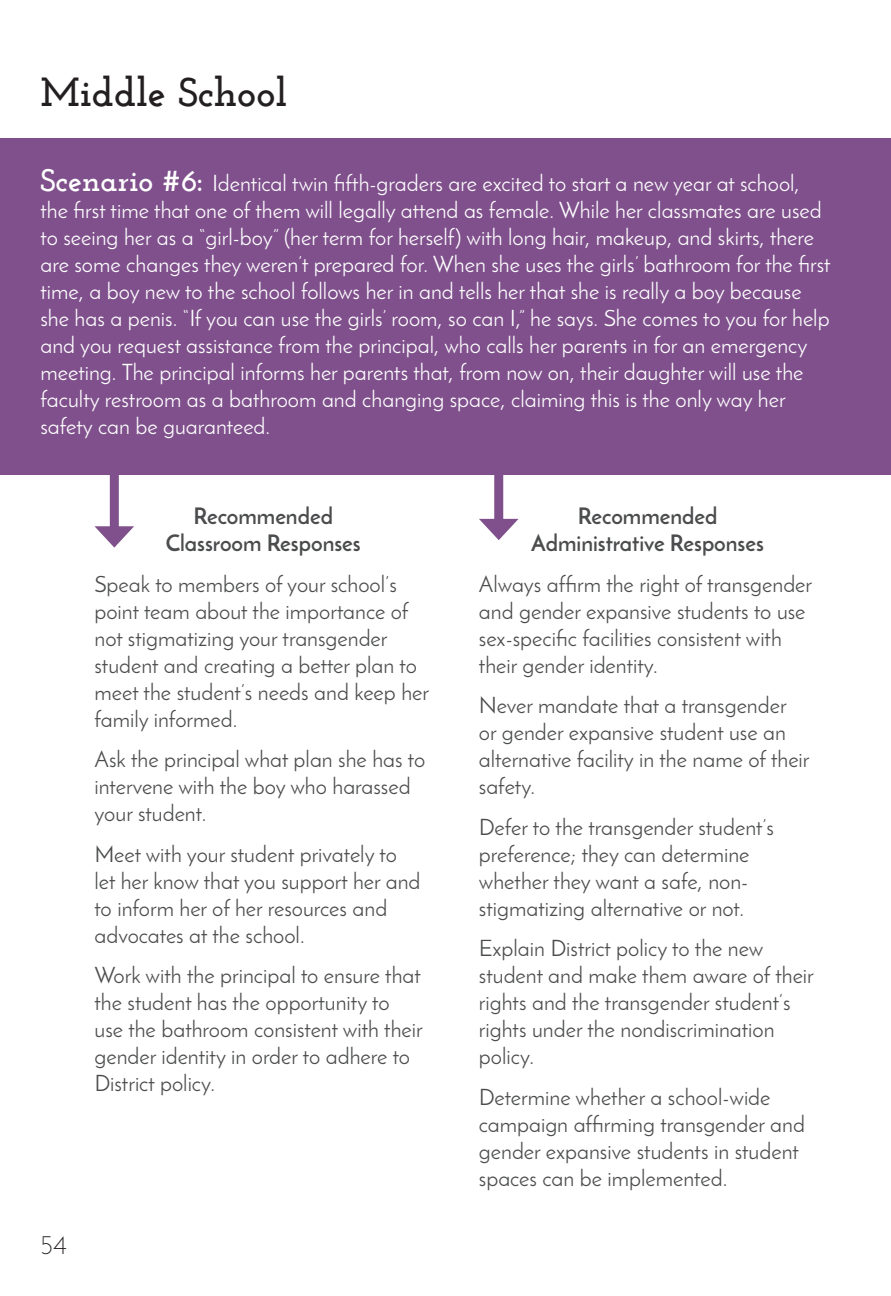
<style>
.page{position:relative;width:891px;height:1296px;background:#fff}
.page>*{position:absolute;margin:0;border:0;box-sizing:border-box;transform-origin:0 0}
.t1{font:700 40.5px "Josefin Slab";color:#231f20}
.t2{font:300 27px "Josefin Sans";color:#231f20}
.t3{font:22.5px/27px "Josefin Sans";color:#4b4c4d}
.t4{font:22.5px/27px "Josefin Sans";color:#fff}
.t5{font:700 22.5px/27px "Josefin Sans";color:#4b4c4d;text-align:center}
.s1{font-family:"Josefin Slab";font-weight:700;font-size:31.5px}
</style>
<div class="page">
<hr style="left:890px;top:598px;width:1px;height:201px;background:#7f508c">
<div style="left:0;top:138px;width:891px;height:337px;background:#7f508c"></div>
<div style="left:110px;top:474px;width:9px;height:60px;background:#7f508c"></div>
<svg style="left:95px;top:526px;width:39px;height:22px"></svg>
<div style="left:494px;top:467px;width:9px;height:60px;background:#7f508c"></div>
<svg style="left:479px;top:519px;width:40px;height:21px"></svg>
<h1 class="t1" style="left:40px;top:68px;width:248px">Middle School</h1>
<p class="t4" style="left:40px;top:170px;width:792px"><span class="s1">Scenario #6:</span> Identical twin fifth-graders are excited to start a new year at school, the first time that one of them will legally attend as female. While her classmates are used to seeing her as a “girl-boy” (her term for herself) with long hair, makeup, and skirts, there are some changes they weren’t prepared for. When she uses the girls’ bathroom for the first time, a boy new to the school follows her in and tells her that she is really a boy because she has a penis. “If you can use the girls’ room, so can I,” he says. She comes to you for help and you request assistance from the principal, who calls her parents in for an emergency meeting. The principal informs her parents that, from now on, their daughter will use the faculty restroom as a bathroom and changing space, claiming this is the only way her safety can be guaranteed.</p>
<p class="t5" style="left:166px;top:503px;width:197px">Recommended<br>Classroom Responses</p>
<p class="t3" style="left:95px;top:570px;width:336px">Speak to members of your school’s point team about the importance of not stigmatizing your transgender student and creating a better plan to meet the student’s needs and keep her family informed.</p>
<p class="t3" style="left:95px;top:746px;width:332px">Ask the principal what plan she has to intervene with the boy who harassed your student.</p>
<p class="t3" style="left:95px;top:840px;width:328px">Meet with your student privately to let her know that you support her and to inform her of her resources and advocates at the school.</p>
<p class="t3" style="left:95px;top:962px;width:330px">Work with the principal to ensure that the student has the opportunity to use the bathroom consistent with their gender identity in order to adhere to District policy.</p>
<p class="t2" style="left:40px;top:1229px;width:28px">54</p>
<p class="t5" style="left:531px;top:503px;width:234px">Recommended<br>Administrative Responses</p>
<p class="t3" style="left:479px;top:570px;width:335px">Always affirm the right of transgender and gender expansive students to use sex-specific facilities consistent with their gender identity.</p>
<p class="t3" style="left:479px;top:692px;width:332px">Never mandate that a transgender or gender expansive student use an alternative facility in the name of their safety.</p>
<p class="t3" style="left:479px;top:813px;width:297px">Defer to the transgender student’s preference; they can determine whether they want a safe, non&shy;stigmatizing alternative or not.</p>
<p class="t3" style="left:479px;top:935px;width:336px">Explain District policy to the new student and make them aware of their rights and the transgender student’s rights under the nondiscrimination policy.</p>
<p class="t3" style="left:479px;top:1083px;width:328px">Determine whether a school-wide campaign affirming transgender and gender expansive students in student spaces can be implemented.</p>
</div>
